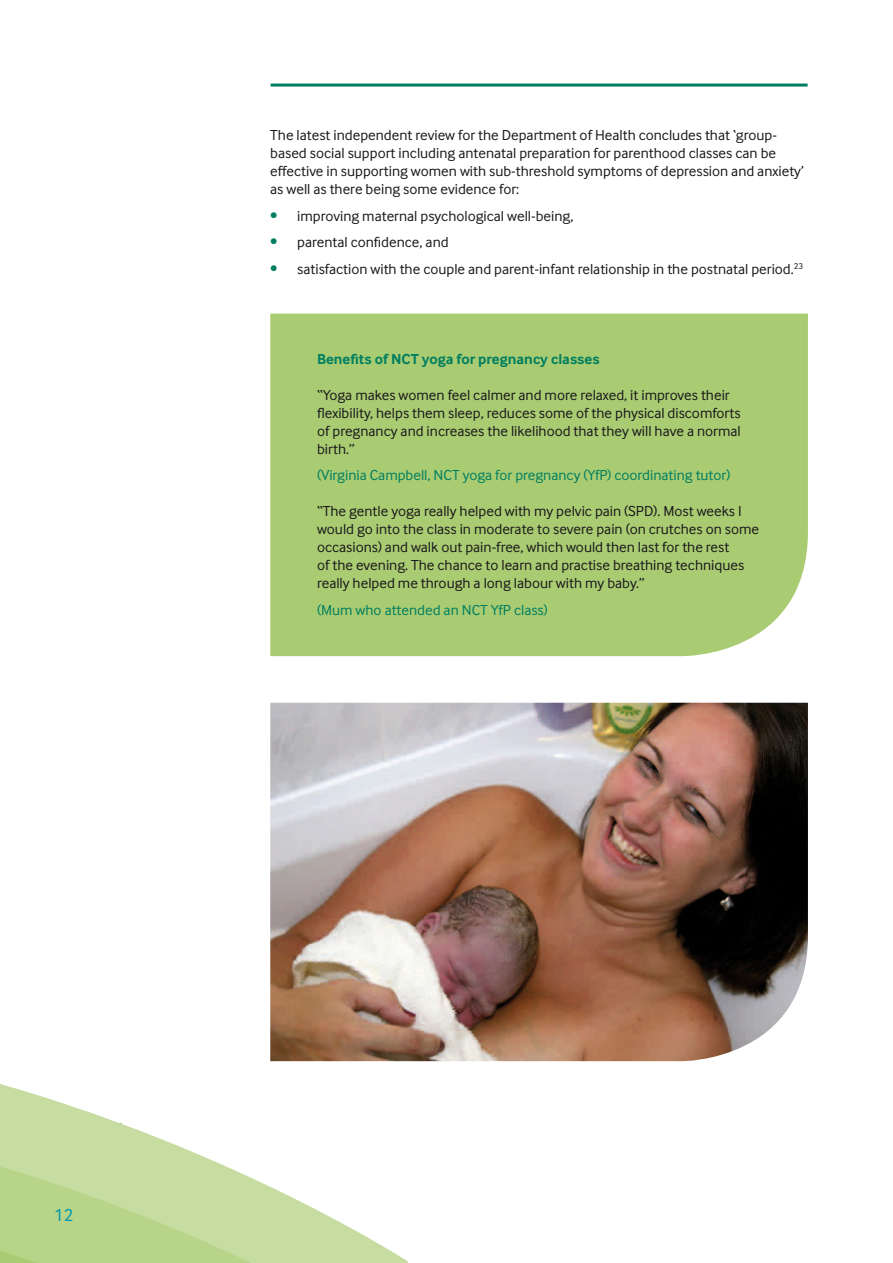
<style>
.page{position:relative;width:893px;height:1263px;background:#fff}
.page>*{position:absolute;margin:0;border:0;box-sizing:border-box;transform-origin:0 0}
.t1{font:18px "Inter Face";color:#0098af}
.t2{font:15px/18px "Inter Face";color:#1a171c}
.t3{font:15px "Inter Face";color:#007e60}
.t4{font:700 15px "Inter Face";color:#007e60}
.s1{color:#007e60}
</style>
<div class="page">
<svg style="left:0;top:1061px;width:444px;height:202px"></svg>
<div style="left:270px;top:314px;width:538px;height:343px;background:#a9cc72"></div>
<img style="left:270px;top:703px;width:538px;height:358px">
<hr style="left:271px;top:84px;width:537px;height:3px;background:#007e60">
<p class="t2" style="left:270px;top:126px;width:535px">The latest independent review for the Department of Health concludes that ‘group&shy;based social support including antenatal preparation for parenthood classes can be effective in supporting women with sub-threshold symptoms of depression and anxiety’ as well as there being some evidence for:</p>
<p class="t2" style="left:270px;top:207px;width:305px"><span class="s1">•</span> improving maternal psychological well-being,</p>
<p class="t2" style="left:270px;top:233px;width:180px"><span class="s1">•</span> parental confidence, and</p>
<p class="t2" style="left:270px;top:260px;width:534px"><span class="s1">•</span> satisfaction with the couple and parent-infant relationship in the postnatal period.<sup>23</sup></p>
<p class="t4" style="left:317px;top:350px;width:284px">Benefits of NCT yoga for pregnancy classes</p>
<p class="t2" style="left:317px;top:386px;width:425px">“Yoga makes women feel calmer and more relaxed, it improves their flexibility, helps them sleep, reduces some of the physical discomforts of pregnancy and increases the likelihood that they will have a normal birth.”</p>
<p class="t3" style="left:317px;top:467px;width:415px">(Virginia Campbell, NCT yoga for pregnancy (YfP) coordinating tutor)</p>
<p class="t2" style="left:317px;top:502px;width:444px">“The gentle yoga really helped with my pelvic pain (SPD). Most weeks I would go into the class in moderate to severe pain (on crutches on some occasions) and walk out pain-free, which would then last for the rest<br>of the evening. The chance to learn and practise breathing techniques really helped me through a long labour with my baby.”</p>
<p class="t3" style="left:317px;top:601px;width:232px">(Mum who attended an NCT YfP class)</p>
<p class="t1" style="left:54px;top:1205px;width:21px">12</p>
</div>
